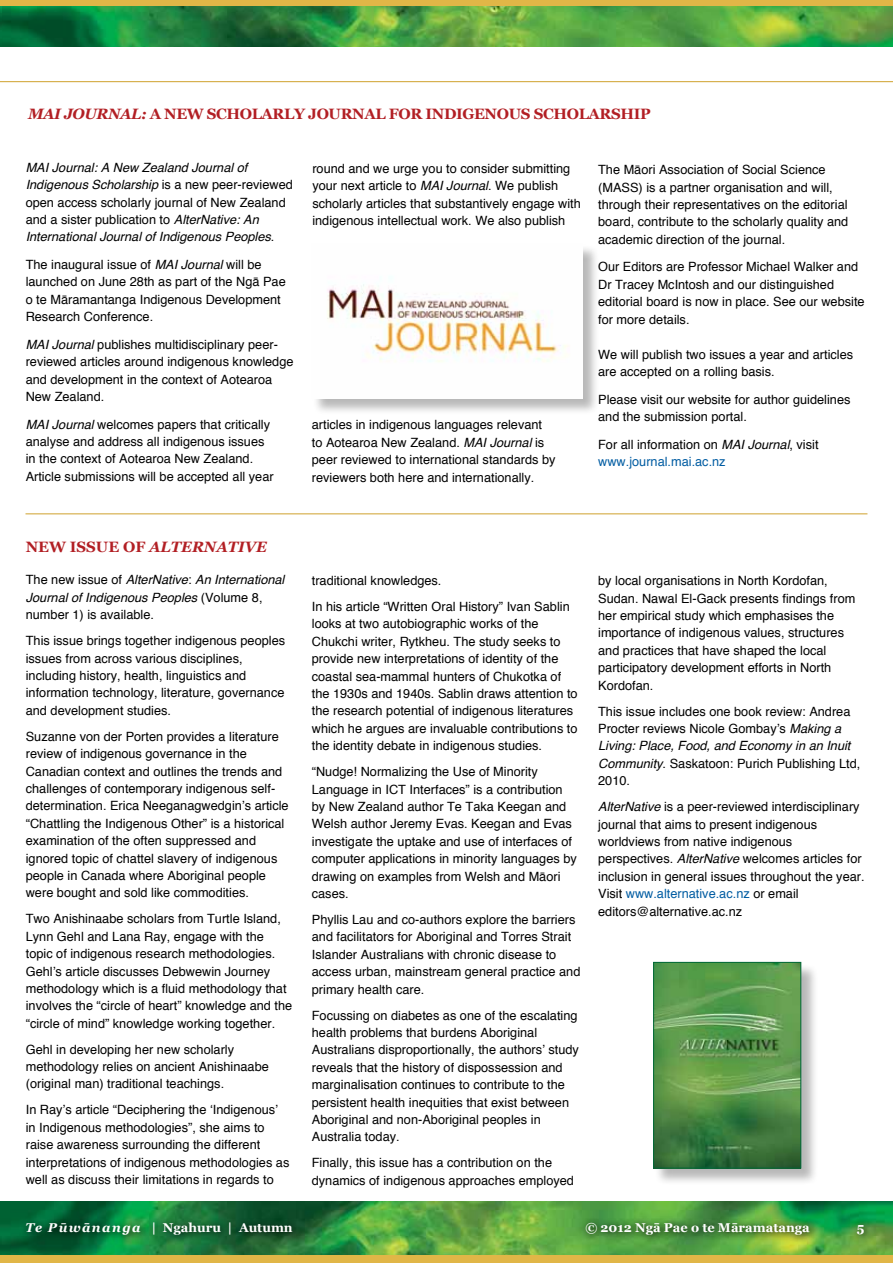
<style>
.page{position:relative;width:893px;height:1263px;background:#fff}
.page>*{position:absolute;margin:0;border:0;box-sizing:border-box;transform-origin:0 0}
.t1{font:700 15px "Georgia";letter-spacing:-.025em;color:#b21f24}
.t2{font:italic 700 15px "Georgia";letter-spacing:-.025em;color:#b21f24}
.t3{font:12.75px/17.4px "Helvetica";color:#000}
.t4{font:italic 12.75px/17.4px "Helvetica";color:#000}
.t5{font:700 12.75px "Georgia";color:#fff}
.s1{font-style:italic}
.s2{font-style:normal}
.s3{color:#005ca2}
</style>
<div class="page">
<img style="left:0;top:6px;width:893px;height:41px">
<div style="left:0;top:0;width:893px;height:6px;background:#e1b647"></div>
<img style="left:0;top:1201px;width:2px;height:54px">
<img style="left:2px;top:1201px;width:891px;height:54px">
<div style="left:0;top:1255px;width:893px;height:8px;background:#e1b647"></div>
<svg style="left:21px;top:1216px;width:128px;height:28px;background:#076833"></svg>
<svg style="left:147px;top:1216px;width:155px;height:27px;background:#165e30"></svg>
<svg style="left:579px;top:1216px;width:240px;height:28px;background:#52943c"></svg>
<hr style="left:0;top:81px;width:893px;height:1px;background:#cfa22d">
<svg style="left:851px;top:1218px;width:22px;height:25px"></svg>
<hr style="left:26px;top:513px;width:841px;height:1px;background:#cfa22d">
<div style="left:313px;top:244px;width:287px;height:172px;background:#000;opacity:.28"></div>
<img style="left:313px;top:244px;width:270px;height:154px">
<div style="left:654px;top:963px;width:164px;height:222px;background:#000;opacity:.28"></div>
<img style="left:655px;top:964px;width:144px;height:202px">
<div style="left:653px;top:962px;width:148px;height:206px;border:1px solid #006838"></div>
<p class="t2" style="left:28px;top:105px;width:82px">MAI JOURNA</p>
<p class="t1" style="left:131px;top:105px;width:500px"><span class="s1">L:</span> A NEW SCHOLARLY JOURNAL FOR INDIGENOUS SCHOLARSHIP</p>
<p class="t4" style="left:26px;top:159px;width:269px">MAI Journal: A New Zealand Journal of Indigenous Scholarship <span class="s2">is a new peer-reviewed open access scholarly journal of New Zealand and a sister publication to</span> AlterNative: An International Journal of Indigenous Peoples<span class="s2">.</span></p>
<p class="t3" style="left:26px;top:256px;width:262px">The inaugural issue of <span class="s1">MAI Journal</span> will be launched on June 28th as part of the Ngā Pae o te Māramantanga Indigenous Development Research Conference.</p>
<p class="t3" style="left:26px;top:336px;width:269px"><span class="s1">MAI Journal</span> publishes multidisciplinary peer&shy;reviewed articles around indigenous knowledge and development in the context of Aotearoa New Zealand.</p>
<p class="t3" style="left:26px;top:416px;width:249px"><span class="s1">MAI Journal</span> welcomes papers that critically analyse and address all indigenous issues in the context of Aotearoa New Zealand.<br>Article submissions will be accepted all year</p>
<p class="t3" style="left:312px;top:160px;width:270px">round and we urge you to consider submitting your next article to <span class="s1">MAI Journal</span>. We publish scholarly articles that substantively engage with indigenous intellectual work. We also publish</p>
<p class="t3" style="left:312px;top:417px;width:245px">articles in indigenous languages relevant to Aotearoa New Zealand. <span class="s1">MAI Journal</span> is peer reviewed to international standards by reviewers both here and internationally.</p>
<p class="t3" style="left:598px;top:161px;width:252px">The Māori Association of Social Science (MASS) is a partner organisation and will, through their representatives on the editorial board, contribute to the scholarly quality and academic direction of the journal.</p>
<p class="t3" style="left:598px;top:259px;width:268px">Our Editors are Professor Michael Walker and Dr Tracey McIntosh and our distinguished editorial board is now in place. See our website for more details.</p>
<p class="t3" style="left:598px;top:346px;width:257px">We will publish two issues a year and articles are accepted on a rolling basis.</p>
<p class="t3" style="left:598px;top:391px;width:254px">Please visit our website for author guidelines and the submission portal.</p>
<p class="t3" style="left:598px;top:436px;width:222px">For all information on <span class="s1">MAI Journal</span>, visit <span class="s3">www.journal.mai.ac.nz</span></p>
<p class="t1" style="left:26px;top:537px;width:157px">NEW ISSUE OF <span class="s1">ALTER</span></p>
<p class="t2" style="left:204px;top:537px;width:62px">NATI VE</p>
<p class="t4" style="left:26px;top:572px;width:260px"><span class="s2">The new issue of</span> AlterNative<span class="s2">:</span> An International<br>Journal of Indigenous Peoples <span class="s2">(Volume 8, number 1) is available.</span></p>
<p class="t3" style="left:26px;top:632px;width:261px">This issue brings together indigenous peoples issues from across various disciplines, including history, health, linguistics and information technology, literature, governance and development studies.</p>
<p class="t3" style="left:26px;top:728px;width:264px">Suzanne von der Porten provides a literature review of indigenous governance in the Canadian context and outlines the trends and challenges of contemporary indigenous self&shy;determination. Erica Neeganagwedgin’s article “Chattling the Indigenous Other” is a historical examination of the often suppressed and ignored topic of chattel slavery of indigenous people in Canada where Aboriginal people were bought and sold like commodities.</p>
<p class="t3" style="left:26px;top:910px;width:268px">Two Anishinaabe scholars from Turtle Island, Lynn Gehl and Lana Ray, engage with the topic of indigenous research methodologies.<br>Gehl’s article discusses Debwewin Journey methodology which is a fluid methodology that involves the “circle of heart” knowledge and the “circle of mind” knowledge working together.</p>
<p class="t3" style="left:26px;top:1041px;width:245px">Gehl in developing her new scholarly methodology relies on ancient Anishinaabe (original man) traditional teachings.</p>
<p class="t3" style="left:26px;top:1101px;width:265px">In Ray’s article “Deciphering the ‘Indigenous’ in Indigenous methodologies”, she aims to raise awareness surrounding the different interpretations of indigenous methodologies as well as discuss their limitations in regards to</p>
<p class="t3" style="left:312px;top:568px;width:259px;line-height:26px">traditional knowledges.<br>In his article “Written Oral History” Ivan Sablin</p>
<p class="t3" style="left:312px;top:616px;width:267px">looks at two autobiographic works of the Chukchi writer, Rytkheu. The study seeks to provide new interpretations of identity of the coastal sea-mammal hunters of Chukotka of the 1930s and 1940s. Sablin draws attention to the research potential of indigenous literatures which he argues are invaluable contributions to the identity debate in indigenous studies.</p>
<p class="t3" style="left:312px;top:763px;width:267px">“Nudge! Normalizing the Use of Minority Language in ICT Interfaces” is a contribution by New Zealand author Te Taka Keegan and Welsh author Jeremy Evas. Keegan and Evas investigate the uptake and use of interfaces of computer applications in minority languages by drawing on examples from Welsh and Māori cases.</p>
<p class="t3" style="left:312px;top:911px;width:270px">Phyllis Lau and co-authors explore the barriers and facilitators for Aboriginal and Torres Strait Islander Australians with chronic disease to access urban, mainstream general practice and primary health care.</p>
<p class="t3" style="left:312px;top:1007px;width:269px">Focussing on diabetes as one of the escalating health problems that burdens Aboriginal Australians disproportionally, the authors’ study reveals that the history of dispossession and marginalisation continues to contribute to the persistent health inequities that exist between Aboriginal and non-Aboriginal peoples in Australia today.</p>
<p class="t3" style="left:312px;top:1154px;width:264px">Finally, this issue has a contribution on the dynamics of indigenous approaches employed</p>
<p class="t3" style="left:598px;top:572px;width:259px">by local organisations in North Kordofan, Sudan. Nawal El-Gack presents findings from her empirical study which emphasises the importance of indigenous values, structures and practices that have shaped the local participatory development efforts in North Kordofan.</p>
<p class="t3" style="left:598px;top:703px;width:264px">This issue includes one book review: Andrea Procter reviews Nicole Gombay’s <span class="s1">Making a Living: Place, Food, and Economy in an Inuit Community</span>. Saskatoon: Purich Publishing Ltd, 2010.</p>
<p class="t3" style="left:598px;top:798px;width:268px"><span class="s1">AlterNative</span> is a peer-reviewed interdisciplinary journal that aims to present indigenous worldviews from native indigenous perspectives. <span class="s1">AlterNative</span> welcomes articles for inclusion in general issues throughout the year.<br>Visit <span class="s3">www.alternative.ac.nz</span> or email editors@alternative.ac.nz</p>
<p class="t5" style="left:26px;top:1219px;width:269px"><span class="s1">TE PŪWĀNANGA</span> | NGAHURU | AUTUMN</p>
<p class="t5" style="left:585px;top:1219px;width:226px">© 2012 NGĀ PAE O TE MĀRAMATANGA</p>
<p class="t5" style="left:857px;top:1219px;width:9px">5</p>
</div>
